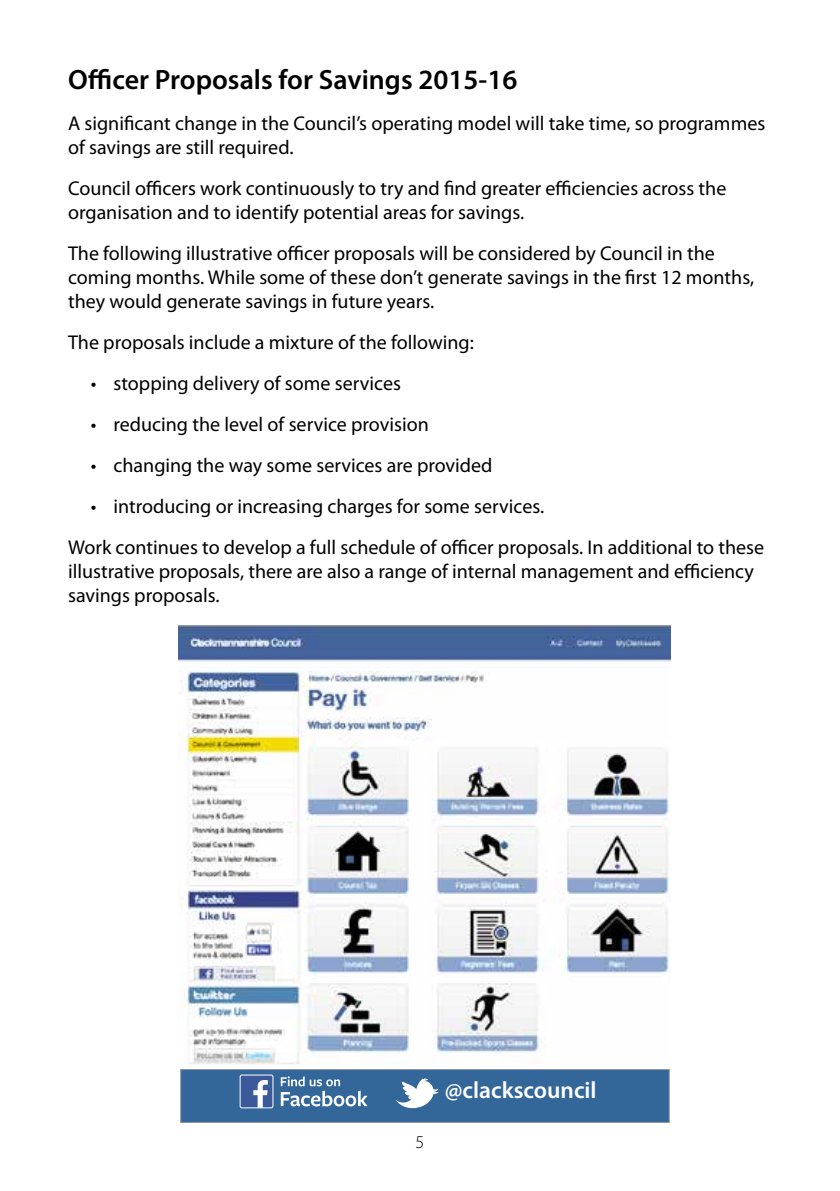
<style>
.page{position:relative;width:840px;height:1191px;background:#fff}
.page>*{position:absolute;margin:0;border:0;box-sizing:border-box;transform-origin:0 0}
.t1{font:600 28px "Myriad Pro";color:#000}
.t2{font:600 23.6px "Myriad Pro";color:#fff}
.t3{font:20px/24px "Myriad Pro";color:#000}
.t4{font:300 18px "Myriad Pro";color:#000}
</style>
<div class="page">
<div style="left:180px;top:1069px;width:489px;height:54px;background:#369;border:1px solid #92929e"></div>
<svg style="left:280px;top:1076px;width:87px;height:30px"></svg>
<div style="left:240px;top:1075px;width:33px;height:32px;background:#3c5a99;border-radius:2px"></div>
<div style="left:240px;top:1074px;width:33px;height:34px;border:1px solid #fff;border-radius:2px"></div>
<svg style="left:253px;top:1080px;width:15px;height:27px"></svg>
<svg style="left:395px;top:1078px;width:43px;height:30px"></svg>
<img style="left:178px;top:625px;width:492px;height:439px">
<h2 class="t1" style="left:68px;top:64px;width:450px">Officer Proposals for Savings 2015-16</h2>
<p class="t3" style="left:68px;top:112px;width:698px">A significant change in the Council’s operating model will take time, so programmes of savings are still required.</p>
<p class="t3" style="left:68px;top:177px;width:659px">Council officers work continuously to try and find greater efficiencies across the organisation and to identify potential areas for savings.</p>
<p class="t3" style="left:68px;top:242px;width:687px">The following illustrative officer proposals will be considered by Council in the coming months. While some of these don’t generate savings in the first 12 months, they would generate savings in future years.</p>
<p class="t3" style="left:68px;top:331px;width:407px">The proposals include a mixture of the following:</p>
<p class="t3" style="left:91px;top:372px;width:311px">• stopping delivery of some services</p>
<p class="t3" style="left:91px;top:413px;width:339px">• reducing the level of service provision</p>
<p class="t3" style="left:91px;top:454px;width:403px">• changing the way some services are provided</p>
<p class="t3" style="left:68px;top:486px;width:697px;line-height:41px;text-indent:23px">• introducing or increasing charges for some services.<br>Work continues to develop a full schedule of officer proposals. In additional to these</p>
<p class="t3" style="left:68px;top:560px;width:687px">illustrative proposals, there are also a range of internal management and efficiency savings proposals.</p>
<p class="t4" style="left:415px;top:1131px;width:10px">5</p>
<p class="t2" style="left:444px;top:1077px;width:153px">@clackscouncil</p>
</div>
